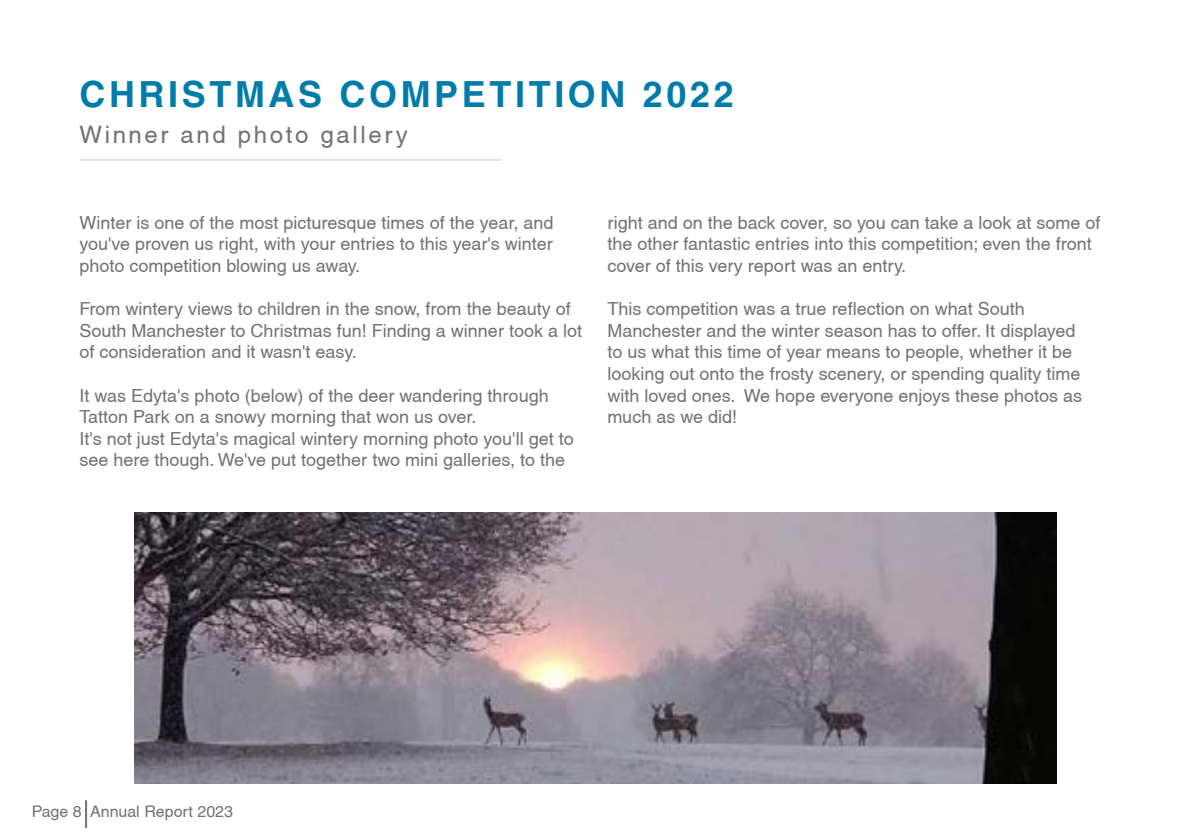
<style>
.page{position:relative;width:1191px;height:840px;background:#fff}
.page>*{position:absolute;margin:0;border:0;box-sizing:border-box;transform-origin:0 0}
.t1{font:700 36px "Helvetica CE";letter-spacing:.1em;color:#007cab}
.t2{font:24px "Helvetica";letter-spacing:.11em;color:#727272}
.t3{font:18px/21.6px "Helvetica";color:#727272}
.t4{font:16px "Helvetica";color:#727272}
</style>
<div class="page">
<hr style="left:79px;top:159px;width:422px;height:2px;background:#e3e3e3">
<img style="left:135px;top:512px;width:921px;height:270px">
<hr style="left:85px;top:799px;width:2px;height:28px;background:#727272">
<h1 class="t1" style="left:79px;top:73px;width:656px">CHRISTMAS COMPETITION 2022</h1>
<h2 class="t2" style="left:79px;top:121px;width:330px">Winner and photo gallery</h2>
<p class="t3" style="left:79px;top:211px;width:475px;text-align:justify">Winter is one of the most picturesque times of the year, and you've proven us right, with your entries to this year's winter photo competition blowing us away.</p>
<p class="t3" style="left:79px;top:298px;width:504px">From wintery views to children in the snow, from the beauty of<br>South Manchester to Christmas fun! Finding a winner took a lot of consideration and it wasn't easy.</p>
<p class="t3" style="left:79px;top:384px;width:496px">It was Edyta's photo (below) of the deer wandering through Tatton Park on a snowy morning that won us over.<br>It's not just Edyta's magical wintery morning photo you'll get to see here though. We've put together two mini galleries, to the</p>
<p class="t3" style="left:607px;top:211px;width:494px">right and on the back cover, so you can take a look at some of the other fantastic entries into this competition; even the front cover of this very report was an entry.</p>
<p class="t3" style="left:607px;top:298px;width:476px">This competition was a true reflection on what South Manchester and the winter season has to offer. It displayed to us what this time of year means to people, whether it be looking out onto the frosty scenery, or spending quality time with loved ones. We hope everyone enjoys these photos as much as we did!</p>
<p class="t4" style="left:32px;top:801px;width:203px">Page 8 Annual Report 2023</p>
</div>
